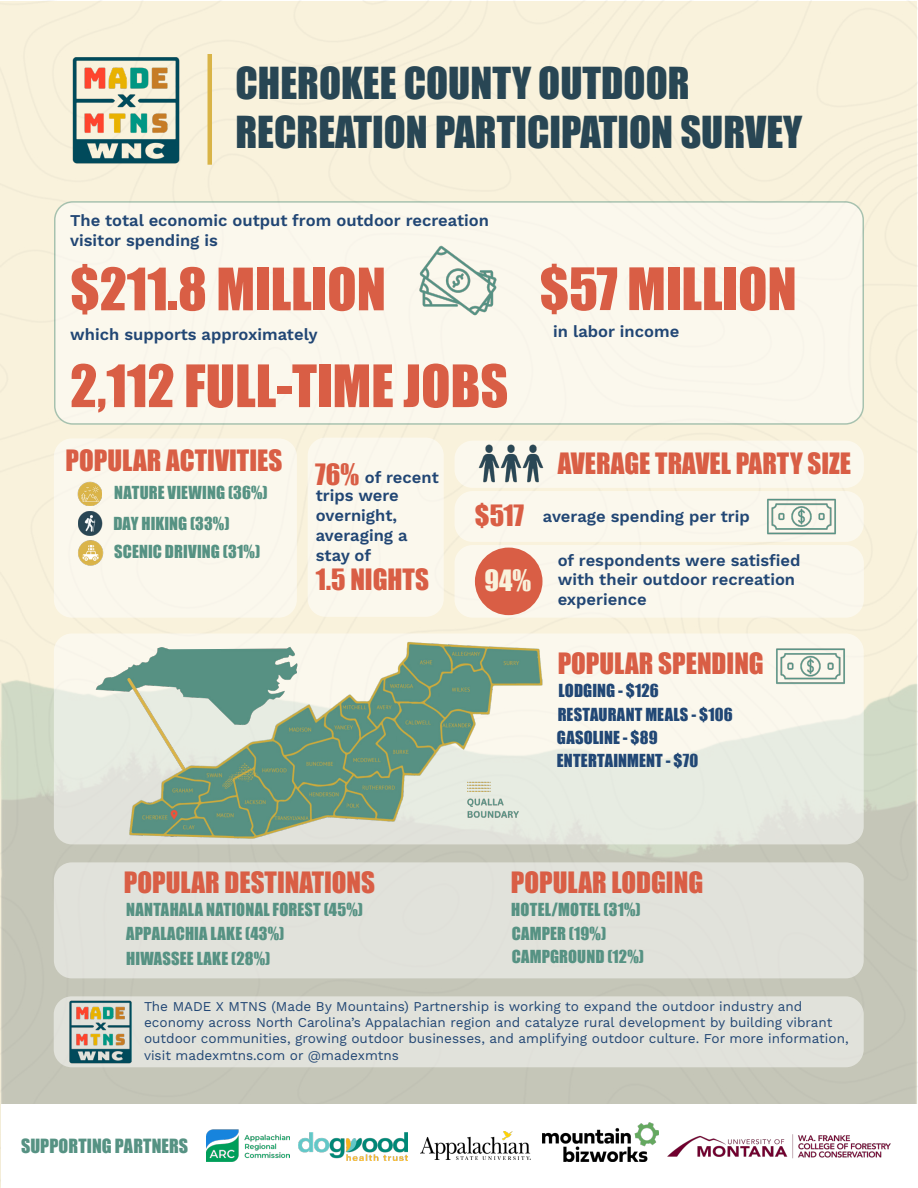
<style>
.page{position:relative;width:918px;height:1188px;background:#fff}
.page>*{position:absolute;margin:0;border:0;box-sizing:border-box;transform-origin:0 0}
.t1{font:54px "Impact";color:#d95e45}
.t2{font:40.5px "Impact";color:#284654}
.t3{font:27px "Impact";color:#d95e45}
.t4{font:27px "Impact";color:#f9f2dc}
.t5{font:18px "Impact";letter-spacing:.005em;color:#569283}
.t6{font:600 16.5px/19.8px "Work Sans";color:#214674}
.t7{font:16.5px "Impact";letter-spacing:.01em;color:#569283}
.t8{font:16.5px "Impact";letter-spacing:.01em;color:#214775}
.t9{font:13.5px/16.2px "Work Sans";color:#214674}
</style>
<div class="page">
<div style="left:55px;top:202px;width:808px;height:222px;background:#fbf8ed;border-radius:18px"></div>
<div style="left:54px;top:201px;width:810px;height:224px;border:2px solid #569283;border-radius:18px"></div>
<div style="left:54px;top:438px;width:243px;height:180px;background:#fbf8ed;border-radius:18px"></div>
<div style="left:308px;top:438px;width:136px;height:179px;background:#fbf8ed;border-radius:18px"></div>
<div style="left:455px;top:441px;width:409px;height:47px;background:#fbf8ed;border-radius:18px"></div>
<div style="left:455px;top:491px;width:409px;height:51px;background:#fbf8ed;border-radius:18px"></div>
<div style="left:455px;top:545px;width:409px;height:73px;background:#fbf8ed;border-radius:18px"></div>
<div style="left:54px;top:633px;width:810px;height:211px;background:linear-gradient(to bottom,#fffcf0,#e1e7de);border-radius:18px"></div>
<div style="left:54px;top:862px;width:810px;height:116px;background:#e1e2db;border-radius:18px"></div>
<div style="left:54px;top:996px;width:810px;height:71px;background:#e1e2db;border-radius:18px"></div>
<img style="left:70px;top:638px;width:512px;height:206px">
<img style="left:68px;top:54px;width:116px;height:111px">
<hr style="left:208px;top:54px;width:4px;height:111px;background:#d9b447">
<img style="left:419px;top:245px;width:78px;height:71px">
<img style="left:475px;top:439px;width:72px;height:44px">
<img style="left:767px;top:498px;width:69px;height:37px">
<img style="left:69px;top:1000px;width:63px;height:64px">
<div style="left:475px;top:548px;width:68px;height:67px;background:#d95e45;border-radius:50%"></div>
<img style="left:78px;top:511px;width:24px;height:25px">
<img style="left:206px;top:1129px;width:84px;height:33px">
<img style="left:298px;top:1132px;width:110px;height:29px">
<img style="left:420px;top:1131px;width:110px;height:29px">
<img style="left:543px;top:1123px;width:115px;height:39px">
<img style="left:667px;top:1134px;width:224px;height:25px">
<svg style="left:170px;top:809px;width:8px;height:11px"></svg>
<img style="left:772px;top:644px;width:78px;height:44px">
<img style="left:78px;top:482px;width:24px;height:24px">
<img style="left:78px;top:540px;width:25px;height:26px">
<p class="t2" style="left:235px;top:52px;width:456px">CHEROKEE COUNTY OUTDOOR</p>
<p class="t2" style="left:235px;top:100px;width:568px">RECREATION PARTICIPATION SURVEY</p>
<p class="t6" style="left:70px;top:211px;width:420px">The total economic output from outdoor recreation visitor spending is</p>
<p class="t1" style="left:70px;top:247px;width:317px">$211.8 MILLION</p>
<p class="t6" style="left:70px;top:326px;width:249px">which supports approximately</p>
<p class="t1" style="left:70px;top:344px;width:440px">2,112 FULL-TIME JOBS</p>
<p class="t1" style="left:540px;top:247px;width:259px">$57 MILLION</p>
<p class="t6" style="left:553px;top:323px;width:128px">in labor income</p>
<p class="t3" style="left:66px;top:439px;width:218px">POPULAR ACTIVITIES</p>
<p class="t3" style="left:558px;top:443px;width:295px">AVERAGE TRAVEL PARTY SIZE</p>
<p class="t3" style="left:475px;top:495px;width:51px">$517</p>
<p class="t3" style="left:315px;top:453px;width:45px">76%</p>
<p class="t6" style="left:365px;top:468px;width:75px">of recent</p>
<p class="t6" style="left:316px;top:487px;width:93px">trips were overnight, averaging a stay of</p>
<p class="t3" style="left:316px;top:558px;width:115px">1.5 NIGHTS</p>
<p class="t7" style="left:114px;top:479px;width:155px">NATURE VIEWING (36%)</p>
<p class="t6" style="left:543px;top:507px;width:208px">average spending per trip</p>
<p class="t6" style="left:558px;top:551px;width:244px">of respondents were satisfied</p>
<p class="t6" style="left:558px;top:571px;width:239px">with their outdoor recreation</p>
<p class="t6" style="left:558px;top:590px;width:91px">experience</p>
<p class="t7" style="left:113px;top:511px;width:118px">DAY HIKING (33%)</p>
<p class="t7" style="left:114px;top:539px;width:147px">SCENIC DRIVING (31%)</p>
<p class="t4" style="left:484px;top:560px;width:48px">94%</p>
<p class="t3" style="left:558px;top:643px;width:208px">POPULAR SPENDING</p>
<p class="t8" style="left:558px;top:678px;width:102px">LODGING - $126</p>
<p class="t8" style="left:558px;top:701px;width:176px">RESTAURANT MEALS - $106</p>
<p class="t8" style="left:557px;top:724px;width:102px">GASOLINE - $89</p>
<p class="t3" style="left:124px;top:861px;width:253px">POPULAR DESTINATIONS</p>
<p class="t7" style="left:126px;top:897px;width:238px">NANTAHALA NATIONAL FOREST (45%)</p>
<p class="t7" style="left:126px;top:921px;width:160px">APPALACHIA LAKE (43%)</p>
<p class="t7" style="left:126px;top:946px;width:146px">HIWASSEE LAKE (28%)</p>
<p class="t8" style="left:557px;top:747px;width:143px">ENTERTAINMENT - $70</p>
<p class="t3" style="left:511px;top:862px;width:194px">POPULAR LODGING</p>
<p class="t7" style="left:511px;top:897px;width:131px">HOTEL/MOTEL (31%)</p>
<p class="t7" style="left:512px;top:920px;width:96px">CAMPER (19%)</p>
<p class="t7" style="left:512px;top:944px;width:134px">CAMPGROUND (12%)</p>
<p class="t9" style="left:144px;top:999px;width:660px">The MADE X MTNS (Made By Mountains) Partnership is working to expand the outdoor industry and</p>
<p class="t9" style="left:144px;top:1015px;width:706px">economy across North Carolina’s Appalachian region and catalyze rural development by building vibrant outdoor communities, growing outdoor businesses, and amplifying outdoor culture. For more information, visit madexmtns.com or @madexmtns</p>
<p class="t5" style="left:21px;top:1132px;width:169px">SUPPORTING PARTNERS</p>
</div>
